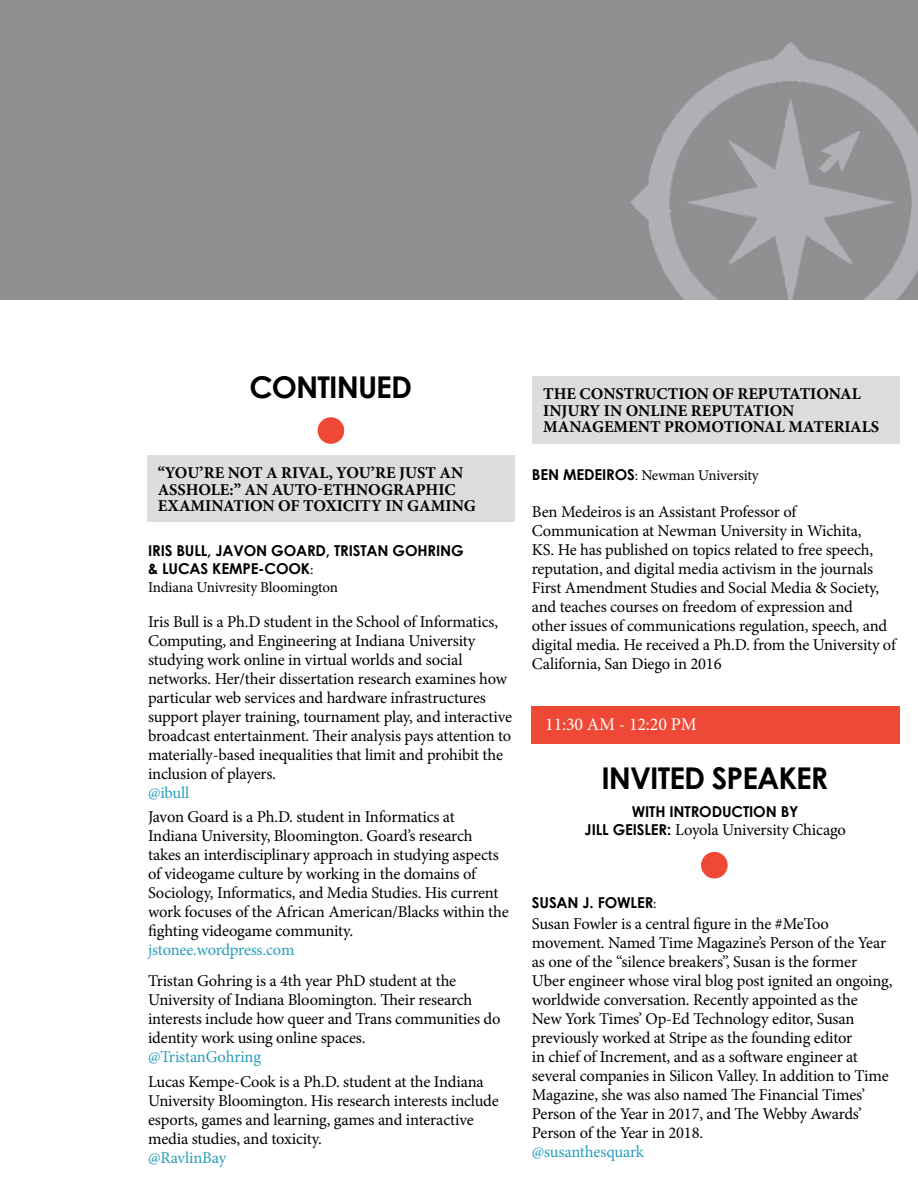
<style>
.page{position:relative;width:918px;height:1188px;background:#fff}
.page>*{position:absolute;margin:0;border:0;box-sizing:border-box;transform-origin:0 0}
.t1{font:700 30px "Century Gothic";letter-spacing:-.03em;color:#000}
.t2{font:18px "Minion Pro";letter-spacing:-.01em;color:#fff}
.t3{font:16.5px/18.9px "Minion Pro";letter-spacing:-.01em;color:#000}
.t4{font:700 16.5px/16.5px "Minion Pro";color:#000}
.t5{font:16.5px "Minion Pro";letter-spacing:-.015em;color:#289ebc}
.t6{font:700 15px/18px "Century Gothic";letter-spacing:-.01em;color:#000}
.t7{font:15px "Minion Pro";letter-spacing:-.015em;color:#000}
.s1{font-family:"Minion Pro";font-weight:400}
.s2{font-family:"Century Gothic";font-weight:700}
.s3{font-family:"Century Gothic";font-weight:700;font-size:15px}
</style>
<div class="page">
<img style="left:0;top:0;width:917px;height:300px">
<hr style="left:917px;top:0;width:1px;height:300px;background:#d1d3d4">
<div style="left:318px;top:417px;width:26px;height:27px;background:#ef4836;border-radius:50%"></div>
<div style="left:701px;top:852px;width:27px;height:27px;background:#ef4836;border-radius:50%"></div>
<div style="left:147px;top:455px;width:367px;height:67px;background:#dcddde"></div>
<div style="left:532px;top:376px;width:367px;height:68px;background:#dcddde"></div>
<div style="left:532px;top:706px;width:368px;height:38px;background:#ef4836"></div>
<h1 class="t1" style="left:249px;top:369px;width:164px">CONTINUED</h1>
<p class="t4" style="left:158px;top:464px;width:320px">“YOU’RE NOT A RIVAL, YOU’RE JUST AN<br>ASSHOLE:” AN AUTO-ETHNOGRAPHIC<br>EXAMINATION OF TOXICITY IN GAMING</p>
<p class="t6" style="left:148px;top:542px;width:317px">IRIS BULL, JAVON GOARD, TRISTAN GOHRING &amp; LUCAS KEMPE-COOK<span class="s1">:</span></p>
<p class="t7" style="left:148px;top:578px;width:192px">Indiana Univresity Bloomington</p>
<p class="t3" style="left:148px;top:612px;width:365px">Iris Bull is a Ph.D student in the School of Informatics, Computing, and Engineering at Indiana University studying work online in virtual worlds and social networks. Her/their dissertation research examines how particular web services and hardware infrastructures support player training, tournament play, and interactive broadcast entertainment. Their analysis pays attention to materially-based inequalities that limit and prohibit the inclusion of players.</p>
<p class="t5" style="left:148px;top:781px;width:43px">@ibull</p>
<p class="t3" style="left:148px;top:807px;width:362px">Javon Goard is a Ph.D. student in Informatics at<br>Indiana University, Bloomington. Goard’s research takes an interdisciplinary approach in studying aspects of videogame culture by working in the domains of Sociology, Informatics, and Media Studies. His current work focuses of the African American/Blacks within the fighting videogame community.</p>
<p class="t5" style="left:148px;top:938px;width:148px">jstonee.wordpress.com</p>
<p class="t3" style="left:148px;top:971px;width:354px">Tristan Gohring is a 4th year PhD student at the University of Indiana Bloomington. Their research interests include how queer and Trans communities do identity work using online spaces.</p>
<p class="t5" style="left:148px;top:1046px;width:115px">@TristanGohring</p>
<p class="t3" style="left:148px;top:1073px;width:352px">Lucas Kempe-Cook is a Ph.D. student at the Indiana University Bloomington. His research interests include esports, games and learning, games and interactive media studies, and toxicity.</p>
<p class="t5" style="left:148px;top:1147px;width:80px">@RavlinBay</p>
<p class="t4" style="left:543px;top:386px;width:338px">THE CONSTRUCTION OF REPUTATIONAL<br>INJURY IN ONLINE REPUTATION<br>MANAGEMENT PROMOTIONAL MATERIALS</p>
<p class="t7" style="left:532px;top:465px;width:228px"><span class="s2">BEN MEDEIROS</span>: Newman University</p>
<p class="t3" style="left:532px;top:502px;width:366px">Ben Medeiros is an Assistant Professor of Communication at Newman University in Wichita,<br>KS. He has published on topics related to free speech, reputation, and digital media activism in the journals First Amendment Studies and Social Media &amp; Society, and teaches courses on freedom of expression and<br>other issues of communications regulation, speech, and digital media. He received a Ph.D. from the University of California, San Diego in 2016</p>
<p class="t2" style="left:545px;top:712px;width:153px">11:30 AM - 12:20 PM</p>
<h1 class="t1" style="left:601px;top:759px;width:228px">INVITED SPEAKER</h1>
<p class="t6" style="left:632px;top:802px;width:168px">WITH INTRODUCTION BY</p>
<p class="t3" style="left:585px;top:820px;width:263px"><span class="s3">JILL GEISLER:</span> Loyola University Chicago</p>
<p class="t6" style="left:532px;top:893px;width:126px">SUSAN J. FOWLER<span class="s1">:</span></p>
<p class="t3" style="left:532px;top:915px;width:362px">Susan Fowler is a central figure in the #MeToo movement. Named Time Magazine’s Person of the Year as one of the “silence breakers”, Susan is the former Uber engineer whose viral blog post ignited an ongoing, worldwide conversation. Recently appointed as the<br>New York Times’ Op-Ed Technology editor, Susan previously worked at Stripe as the founding editor<br>in chief of Increment, and as a software engineer at several companies in Silicon Valley. In addition to Time Magazine, she was also named The Financial Times’ Person of the Year in 2017, and The Webby Awards’ Person of the Year in 2018.</p>
<p class="t5" style="left:532px;top:1141px;width:114px">@susanthesquark</p>
</div>
